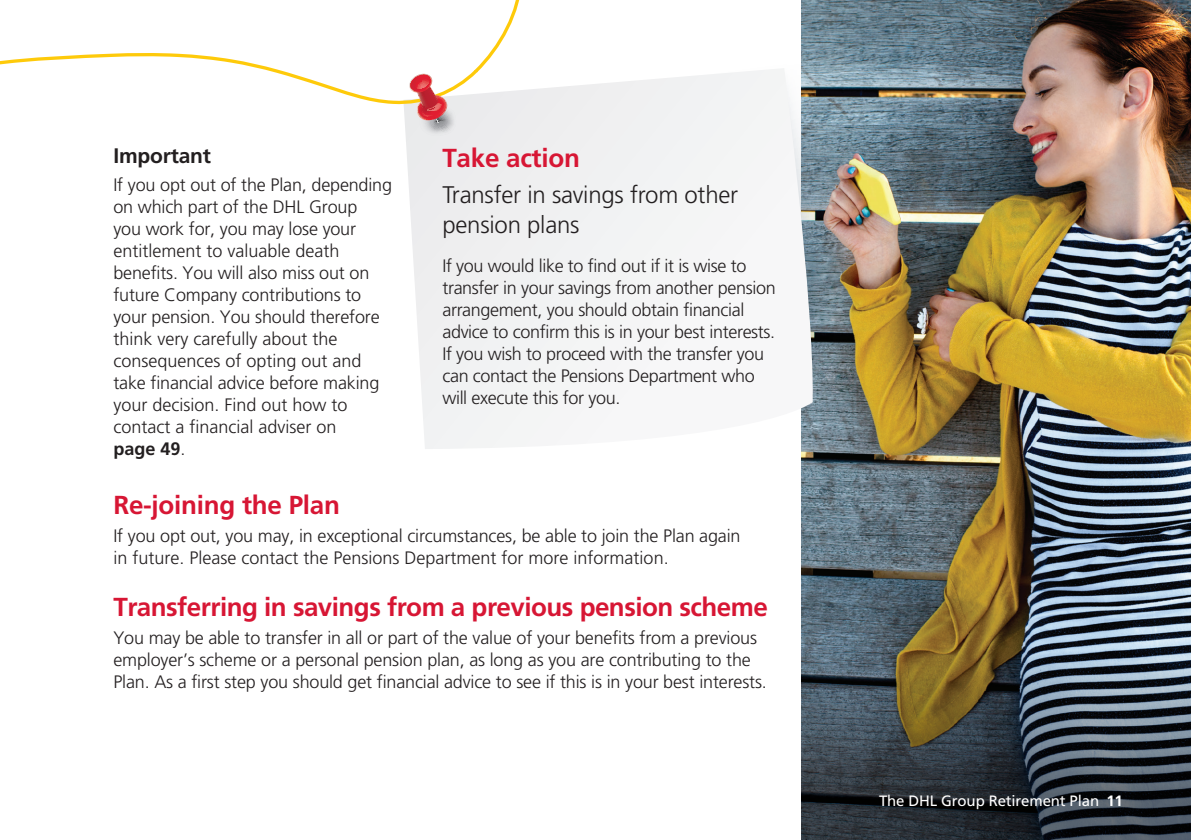
<style>
.page{position:relative;width:1191px;height:840px;background:#fff}
.page>*{position:absolute;margin:0;border:0;box-sizing:border-box;transform-origin:0 0}
.DHL_Subheading_1{font:700 26px "Frutiger LT Std";letter-spacing:-.02em;color:#d71634}
.DHL_Intro{font:300 24px/30px "Frutiger LT Std";letter-spacing:-.01em;color:#231f20}
.DHL_Subheading_2{font:700 21px "Frutiger LT Std";letter-spacing:-.01em;color:#231f20}
.DHL_Body{font:300 18px/22px "Frutiger LT Std";letter-spacing:-.01em;color:#231f20}
.DHL_Intro-2{font:15px "Frutiger LT Std";letter-spacing:-.01em;color:#fff}
.s1{font-weight:700}
</style>
<div class="page">
<img style="left:801px;top:0;width:390px;height:646px">
<img style="left:801px;top:62px;width:48px;height:336px">
<svg style="left:405px;top:68px;width:409px;height:381px"></svg>
<svg style="left:0;top:0;width:523px;height:125px"></svg>
<svg style="left:409px;top:74px;width:47px;height:62px"></svg>
<svg style="left:801px;top:646px;width:390px;height:193px;background:#404648"></svg>
<p class="DHL_Subheading_2" style="left:113px;top:144px;width:99px">Important</p>
<p class="DHL_Body" style="left:113px;top:174px;width:280px">If you opt out of the Plan, depending on which part of the DHL Group<br>you work for, you may lose your entitlement to valuable death benefits. You will also miss out on future Company contributions to your pension. You should therefore think very carefully about the consequences of opting out and take financial advice before making your decision. Find out how to contact a financial adviser on<br><span class="s1">page 49</span>.</p>
<p class="DHL_Subheading_1" style="left:442px;top:143px;width:139px">Take action</p>
<p class="DHL_Intro" style="left:442px;top:180px;width:297px">Transfer in savings from other pension plans</p>
<p class="DHL_Body" style="left:442px;top:255px;width:335px">If you would like to find out if it is wise to transfer in your savings from another pension arrangement, you should obtain financial advice to confirm this is in your best interests.<br>If you wish to proceed with the transfer you can contact the Pensions Department who will execute this for you.</p>
<p class="DHL_Subheading_1" style="left:113px;top:489px;width:228px">Re-joining the Plan</p>
<p class="DHL_Body" style="left:113px;top:524px;width:628px">If you opt out, you may, in exceptional circumstances, be able to join the Plan again in future. Please contact the Pensions Department for more information.</p>
<p class="DHL_Subheading_1" style="left:113px;top:591px;width:656px">Transferring in savings from a previous pension scheme</p>
<p class="DHL_Body" style="left:113px;top:626px;width:655px">You may be able to transfer in all or part of the value of your benefits from a previous employer’s scheme or a personal pension plan, as long as you are contributing to the<br>Plan. As a first step you should get financial advice to see if this is in your best interests.</p>
<p class="DHL_Intro-2" style="left:879px;top:791px;width:245px">The DHL Group Retirement Plan <span class="s1">11</span></p>
</div>
